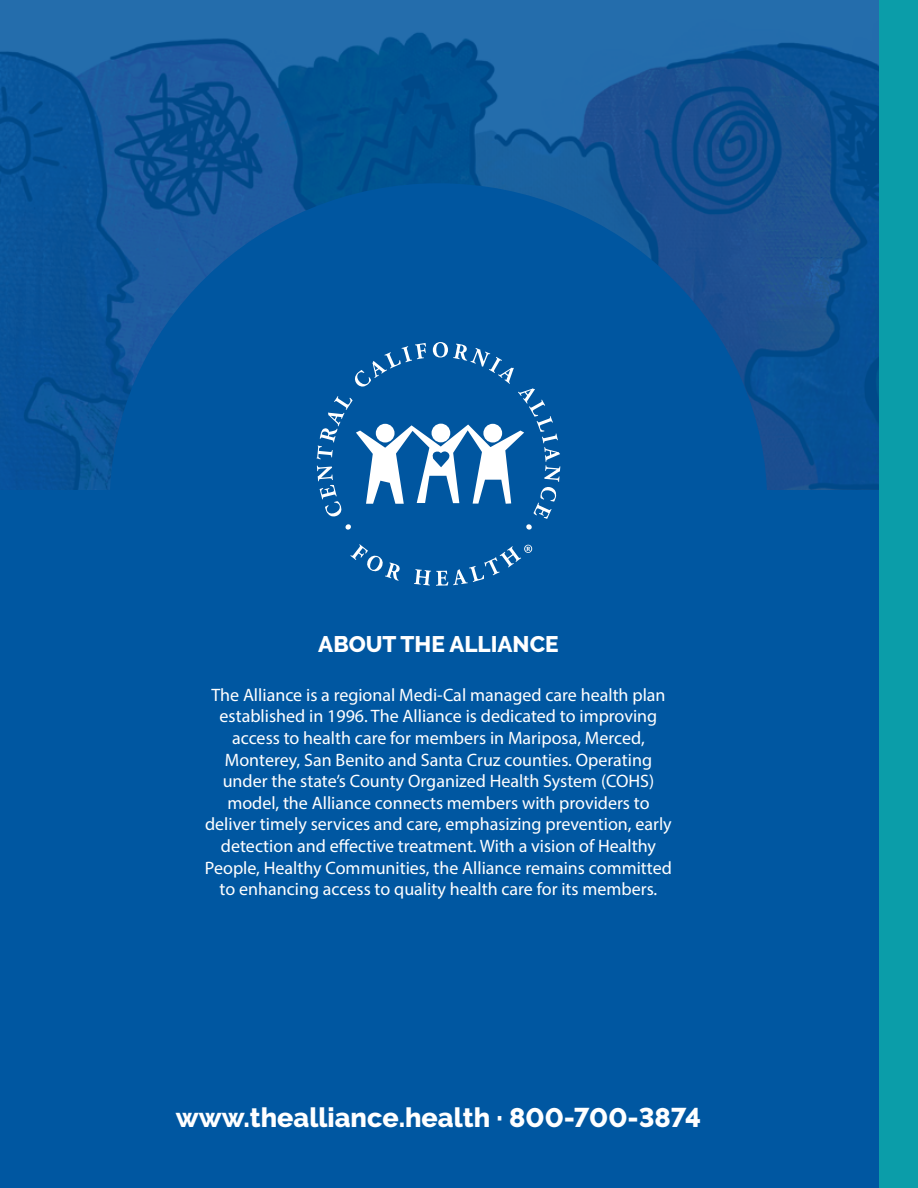
<style>
.page{position:relative;width:918px;height:1188px;background:#fff}
.page>*{position:absolute;margin:0;border:0;box-sizing:border-box;transform-origin:0 0}
.t1{font:800 27px "Raleway";color:#fff}
.t2{font:800 22.5px "Raleway";color:#fff}
.t3{font:18px "Myriad Pro";color:#fff}
</style>
<div class="page">
<svg style="left:0;top:0;width:880px;height:491px;background:#135899"></svg>
<div style="left:110px;top:183px;width:657px;height:642px;background:#0056a0;border-radius:50%"></div>
<div style="left:0;top:491px;width:881px;height:697px;background:#0057a1"></div>
<svg style="left:350px;top:544px;width:50px;height:37px"></svg>
<svg style="left:414px;top:545px;width:118px;height:41px"></svg>
<svg style="left:317px;top:342px;width:243px;height:188px"></svg>
<div style="left:880px;top:0;width:38px;height:1188px;background:#0b9da9"></div>
<p class="t2" style="left:318px;top:632px;width:242px">ABOUT THE ALLIANCE</p>
<p class="t3" style="left:211px;top:684px;width:456px">The Alliance is a regional Medi-Cal managed care health plan</p>
<p class="t3" style="left:220px;top:705px;width:439px">established in 1996. The Alliance is dedicated to improving</p>
<p class="t3" style="left:232px;top:727px;width:414px">access to health care for members in Mariposa, Merced,</p>
<p class="t3" style="left:225px;top:749px;width:429px">Monterey, San Benito and Santa Cruz counties. Operating</p>
<p class="t3" style="left:223px;top:770px;width:433px">under the state’s County Organized Health System (COHS)</p>
<p class="t3" style="left:227px;top:792px;width:424px">model, the Alliance connects members with providers to</p>
<p class="t3" style="left:205px;top:813px;width:468px">deliver timely services and care, emphasizing prevention, early</p>
<p class="t3" style="left:221px;top:835px;width:437px">detection and effective treatment. With a vision of Healthy</p>
<p class="t3" style="left:205px;top:857px;width:468px">People, Healthy Communities, the Alliance remains committed</p>
<p class="t3" style="left:220px;top:878px;width:439px">to enhancing access to quality health care for its members.</p>
<p class="t1" style="left:176px;top:1102px;width:527px">www.thealliance.health · 800-700-3874</p>
</div>
